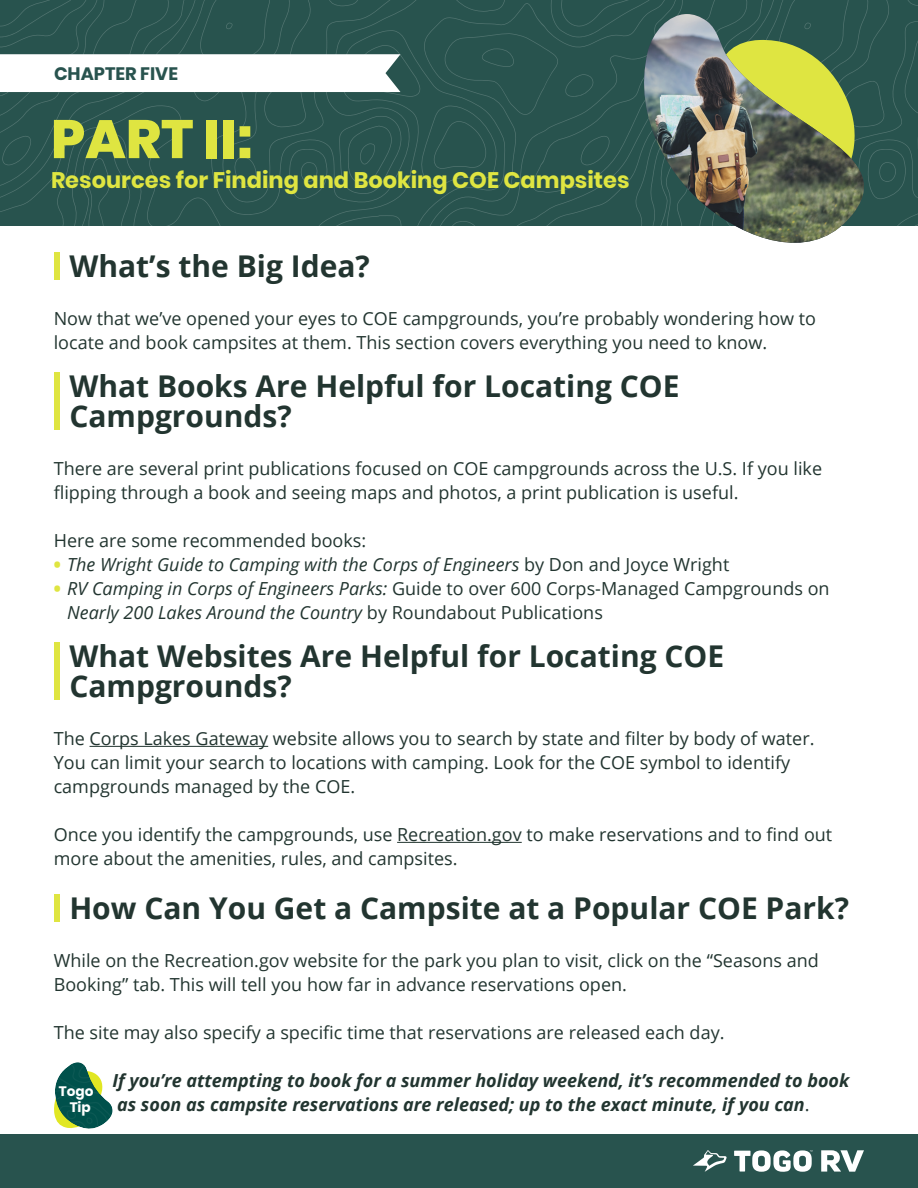
<style>
.page{position:relative;width:918px;height:1188px;background:#fff}
.page>*{position:absolute;margin:0;border:0;box-sizing:border-box;transform-origin:0 0}
.t1{font:800 54px "Poppins";color:#dfe541}
.t2{font:700 30px/30px "Open Sans";color:#223530}
.t3{font:700 22.5px "Poppins";color:#dfe541}
.t4{font:18px/24px "Open Sans";color:#223530}
.t5{font:italic 700 18px/24px "Open Sans";color:#223530}
.t6{font:italic 18px "Open Sans";color:#223530}
.t7{font:700 18px "Poppins";color:#28534e}
.t8{font:700 13.65px/16.4px "Poppins";color:#fff;text-align:right}
.s1{font-weight:800;font-style:normal;color:#dfe541}
.s2{font-style:normal}
.s3{font-weight:800;color:#dfe541}
.s4{font-style:italic}
.s5{font-weight:400;font-style:normal}
</style>
<div class="page">
<div style="left:0;top:1134px;width:918px;height:54px;background:#28534e"></div>
<svg style="left:693px;top:1150px;width:34px;height:22px"></svg>
<svg style="left:734px;top:1150px;width:79px;height:22px"></svg>
<svg style="left:821px;top:1150px;width:43px;height:22px"></svg>
<hr style="left:90px;top:746px;width:178px;height:1px;background:#223530">
<hr style="left:397px;top:842px;width:125px;height:1px;background:#223530">
<div style="left:54px;top:373px;width:6px;height:57px;background:#dfe541"></div>
<div style="left:54px;top:643px;width:6px;height:57px;background:#dfe541"></div>
<div style="left:54px;top:253px;width:6px;height:27px;background:#dfe541"></div>
<div style="left:54px;top:895px;width:6px;height:27px;background:#dfe541"></div>
<svg style="left:54px;top:1062px;width:59px;height:67px"></svg>
<svg style="left:0;top:0;width:918px;height:226px;background:#3f6561"></svg>
<div style="left:631px;top:1px;width:269px;height:225px;background:#28534e"></div>
<img style="left:631px;top:14px;width:257px;height:229px">
<p class="t7" style="left:54px;top:63px;width:126px">CHAPTER FIVE</p>
<h1 class="t1" style="left:51px;top:108px;width:203px">PART II:</h1>
<p class="t3" style="left:51px;top:167px;width:580px">Resources for Finding and Booking COE Campsites</p>
<h2 class="t2" style="left:69px;top:250px;width:302px">What’s the Big Idea?</h2>
<p class="t4" style="left:54px;top:306px;width:764px">Now that we’ve opened your eyes to COE campgrounds, you’re probably wondering how to locate and book campsites at them. This section covers everything you need to know.</p>
<h2 class="t2" style="left:69px;top:370px;width:612px">What Books Are Helpful for Locating COE<br>Campgrounds?</h2>
<p class="t4" style="left:54px;top:456px;width:770px">There are several print publications focused on COE campgrounds across the U.S. If you like flipping through a book and seeing maps and photos, a print publication is useful.</p>
<p class="t4" style="left:54px;top:528px;width:314px">Here are some recommended books:</p>
<p class="t6" style="left:54px;top:552px;width:677px"><span class="s1">•</span> The Wright Guide to Camping with the Corps of Engineers <span class="s2">by Don and Joyce Wright</span></p>
<p class="t4" style="left:67px;top:576px;width:764px;text-indent:-14px"><span class="s3">•</span> <span class="s4">RV Camping in Corps of Engineers Parks:</span> Guide to over 600 Corps-Managed Campgrounds on<br><span class="s4">Nearly 200 Lakes Around the Country</span> by Roundabout Publications</p>
<h2 class="t2" style="left:69px;top:640px;width:656px">What Websites Are Helpful for Locating COE<br>Campgrounds?</h2>
<p class="t4" style="left:54px;top:726px;width:762px">The Corps Lakes Gateway website allows you to search by state and filter by body of water.<br>You can limit your search to locations with camping. Look for the COE symbol to identify campgrounds managed by the COE.</p>
<p class="t4" style="left:54px;top:822px;width:780px">Once you identify the campgrounds, use Recreation.gov to make reservations and to find out more about the amenities, rules, and campsites.</p>
<h2 class="t2" style="left:69px;top:892px;width:781px">How Can You Get a Campsite at a Popular COE Park?</h2>
<p class="t4" style="left:54px;top:948px;width:767px">While on the Recreation.gov website for the park you plan to visit, click on the “Seasons and<br>Booking” tab. This will tell you how far in advance reservations open.</p>
<p class="t4" style="left:54px;top:1020px;width:672px">The site may also specify a specific time that reservations are released each day.</p>
<p class="t5" style="left:112px;top:1068px;width:738px">If you’re attempting to book for a summer holiday weekend, it’s recommended to book as soon as campsite reservations are released; up to the exact minute, if you can<span class="s5">.</span></p>
<p class="t8" style="left:59px;top:1083px;width:36px">Togo<br>Tip</p>
</div>
